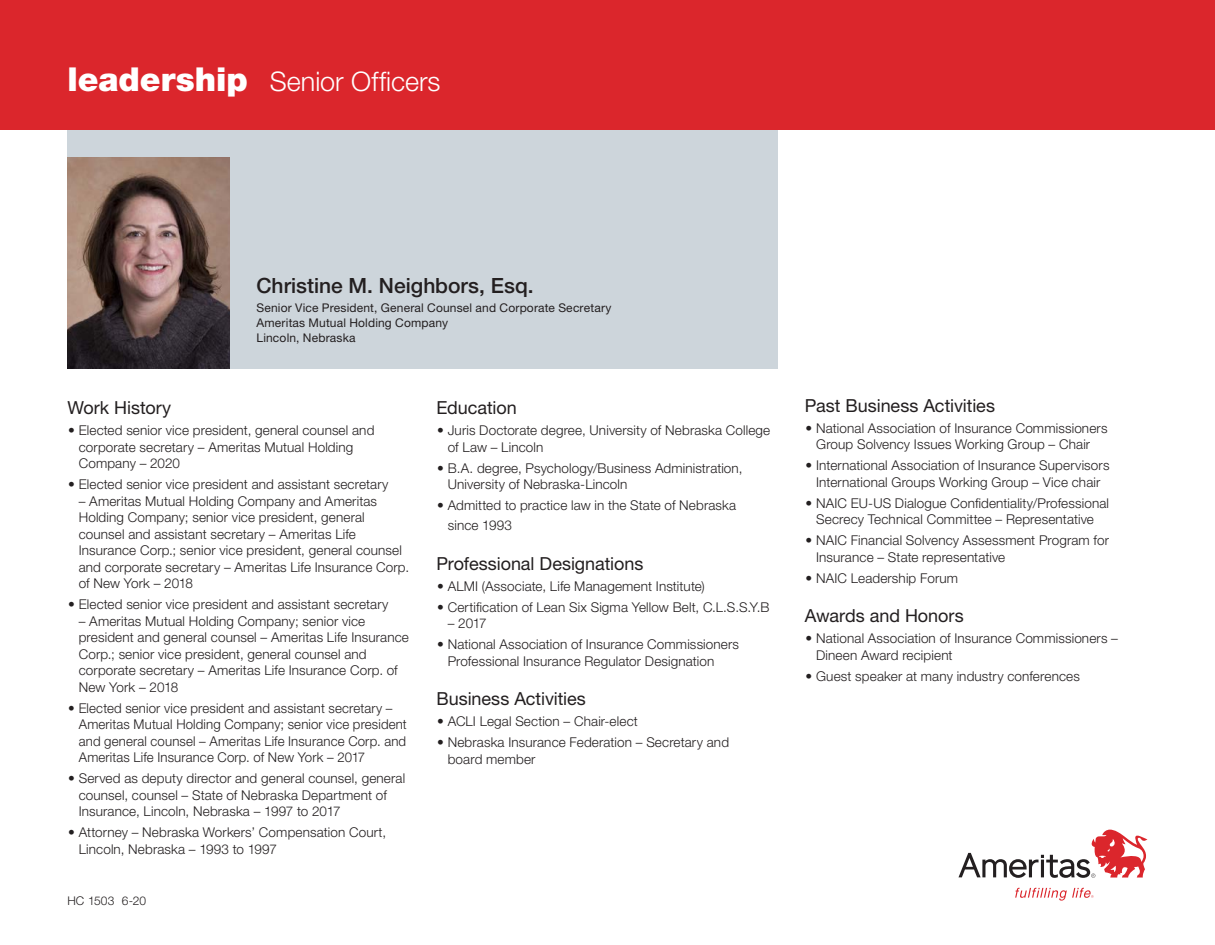
<style>
.page{position:relative;width:1215px;height:945px;background:#fff}
.page>*{position:absolute;margin:0;border:0;box-sizing:border-box;transform-origin:0 0}
.t1{font:300 27px "Helvetica Neue LT Std";color:#fff}
.name{font:500 21px "Helvetica Neue LT Std";color:#231f20}
.subhead_1{font:18px "Helvetica Neue LT Std";letter-spacing:-.005em;color:#231f20}
.text_-_bullet_1{font:300 13.5px/16.5px "Helvetica Neue LT Std";letter-spacing:.01em;color:#231f20}
.title___location{font:12px/15px "Helvetica Neue LT Std";letter-spacing:.015em;color:#231f20}
.t2{font:300 12px "Helvetica Neue LT Std";color:#231f20}
.s1{font-weight:900;font-size:33px}
</style>
<div class="page">
<div style="left:68px;top:128px;width:710px;height:241px;background:#cdd5db"></div>
<img style="left:68px;top:158px;width:162px;height:211px">
<div style="left:0;top:0;width:1215px;height:129px;background:#db262c"></div>
<svg style="left:1015px;top:888px;width:78px;height:13px"></svg>
<svg style="left:958px;top:830px;width:190px;height:48px"></svg>
<h1 class="t1" style="left:68px;top:65px;width:375px"><span class="s1">leadership</span> Senior Officers</h1>
<p class="name" style="left:256px;top:273px;width:279px">Christine M. Neighbors, Esq.</p>
<p class="title___location" style="left:256px;top:300px;width:357px">Senior Vice President, General Counsel and Corporate Secretary<br>Ameritas Mutual Holding Company<br>Lincoln, Nebraska</p>
<p class="subhead_1" style="left:68px;top:397px;width:105px">Work History</p>
<p class="text_-_bullet_1" style="left:79px;top:422px;width:297px;text-indent:-10px">• Elected senior vice president, general counsel and corporate secretary – Ameritas Mutual Holding<br>Company – 2020</p>
<p class="text_-_bullet_1" style="left:68px;top:476px;width:322px">• Elected senior vice president and assistant secretary</p>
<p class="text_-_bullet_1" style="left:79px;top:493px;width:332px">– Ameritas Mutual Holding Company and Ameritas Holding Company; senior vice president, general counsel and assistant secretary – Ameritas Life Insurance Corp.; senior vice president, general counsel and corporate secretary – Ameritas Life Insurance Corp. of New York – 2018</p>
<p class="text_-_bullet_1" style="left:68px;top:596px;width:322px">• Elected senior vice president and assistant secretary</p>
<p class="text_-_bullet_1" style="left:79px;top:613px;width:332px">– Ameritas Mutual Holding Company; senior vice president and general counsel – Ameritas Life Insurance Corp.; senior vice president, general counsel and corporate secretary – Ameritas Life Insurance Corp. of New York – 2018</p>
<p class="text_-_bullet_1" style="left:79px;top:700px;width:330px;text-indent:-10px">• Elected senior vice president and assistant secretary – Ameritas Mutual Holding Company; senior vice president and general counsel – Ameritas Life Insurance Corp. and Ameritas Life Insurance Corp. of New York – 2017</p>
<p class="text_-_bullet_1" style="left:79px;top:770px;width:328px;text-indent:-10px">• Served as deputy director and general counsel, general counsel, counsel – State of Nebraska Department of<br>Insurance, Lincoln, Nebraska – 1997 to 2017</p>
<p class="text_-_bullet_1" style="left:79px;top:824px;width:309px;text-indent:-10px">• Attorney – Nebraska Workers’ Compensation Court,<br>Lincoln, Nebraska – 1993 to 1997</p>
<p class="t2" style="left:68px;top:893px;width:80px">HC 1503 6-20</p>
<p class="subhead_1" style="left:436px;top:397px;width:82px">Education</p>
<p class="text_-_bullet_1" style="left:448px;top:422px;width:324px;text-indent:-10px">• Juris Doctorate degree, University of Nebraska College of Law – Lincoln</p>
<p class="text_-_bullet_1" style="left:448px;top:460px;width:296px;text-indent:-10px">• B.A. degree, Psychology/Business Administration,<br>University of Nebraska-Lincoln</p>
<p class="text_-_bullet_1" style="left:448px;top:496px;width:290px;line-height:19.5px;text-indent:-10px">• Admitted to practice law in the State of Nebraska since 1993</p>
<p class="subhead_1" style="left:436px;top:553px;width:208px">Professional Designations</p>
<p class="text_-_bullet_1" style="left:437px;top:577px;width:269px">• ALMI (Associate, Life Management Institute)</p>
<p class="text_-_bullet_1" style="left:437px;top:598px;width:334px">• Certification of Lean Six Sigma Yellow Belt, C.L.S.S.Y.B</p>
<p class="text_-_bullet_1" style="left:448px;top:615px;width:40px">– 2017</p>
<p class="text_-_bullet_1" style="left:448px;top:636px;width:293px;text-indent:-10px">• National Association of Insurance Commissioners<br>Professional Insurance Regulator Designation</p>
<p class="subhead_1" style="left:436px;top:688px;width:151px">Business Activities</p>
<p class="text_-_bullet_1" style="left:437px;top:713px;width:202px">• ACLI Legal Section – Chair-elect</p>
<p class="text_-_bullet_1" style="left:448px;top:734px;width:283px;text-indent:-10px">• Nebraska Insurance Federation – Secretary and board member</p>
<p class="subhead_1" style="left:805px;top:394px;width:192px">Past Business Activities</p>
<p class="text_-_bullet_1" style="left:806px;top:419px;width:303px;text-align:center">• National Association of Insurance Commissioners<br>Group Solvency Issues Working Group – Chair</p>
<p class="text_-_bullet_1" style="left:806px;top:457px;width:305px;text-align:center">• International Association of Insurance Supervisors<br>International Groups Working Group – Vice chair</p>
<p class="text_-_bullet_1" style="left:806px;top:494px;width:305px;text-align:center">• NAIC EU-US Dialogue Confidentiality/Professional<br>Secrecy Technical Committee – Representative</p>
<p class="text_-_bullet_1" style="left:816px;top:532px;width:294px;text-indent:-10px">• NAIC Financial Solvency Assessment Program for<br>Insurance – State representative</p>
<p class="text_-_bullet_1" style="left:806px;top:569px;width:154px">• NAIC Leadership Forum</p>
<p class="subhead_1" style="left:805px;top:605px;width:160px">Awards and Honors</p>
<p class="text_-_bullet_1" style="left:816px;top:630px;width:303px;text-indent:-10px">• National Association of Insurance Commissioners –<br>Dineen Award recipient</p>
<p class="text_-_bullet_1" style="left:806px;top:667px;width:276px">• Guest speaker at many industry conferences</p>
</div>
